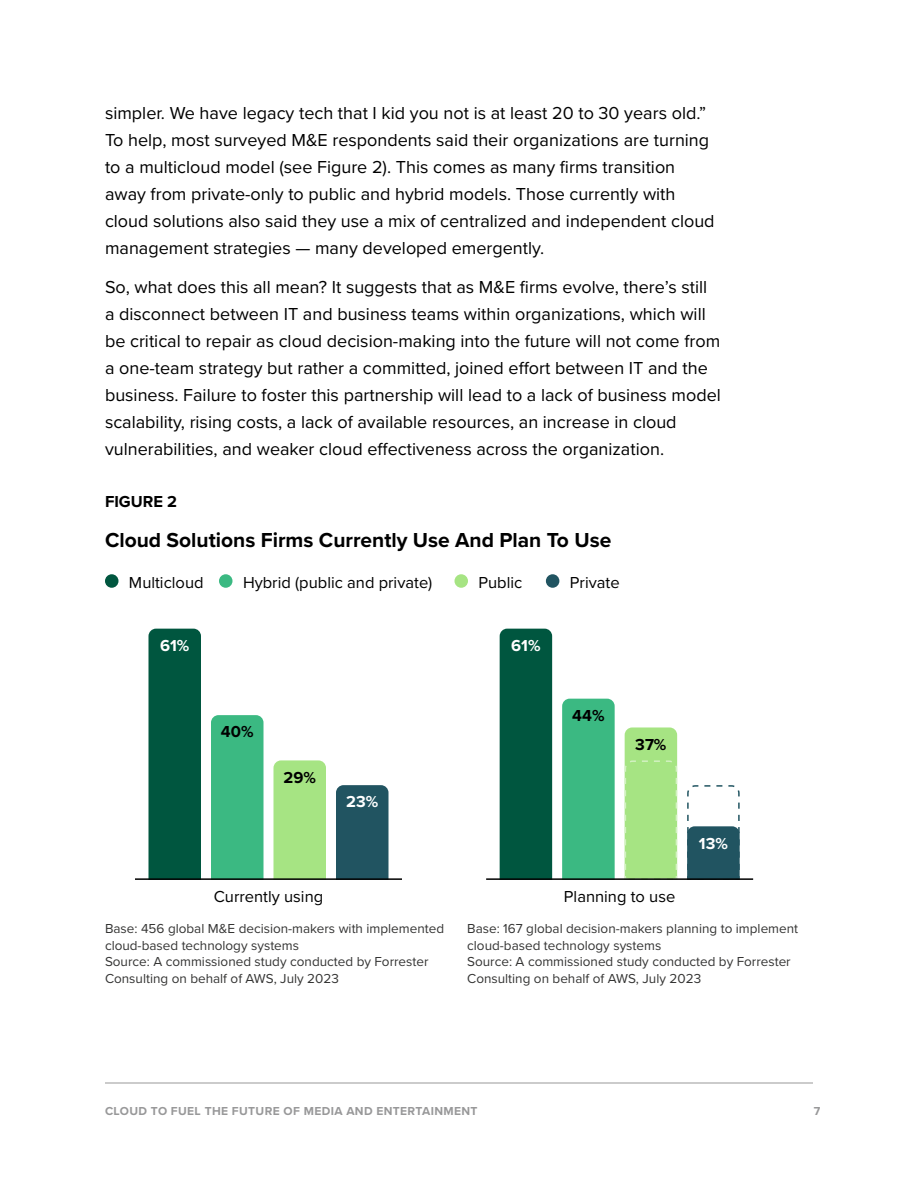
<style>
.page{position:relative;width:918px;height:1188px;background:#fff}
.page>*{position:absolute;margin:0;border:0;box-sizing:border-box;transform-origin:0 0}
.t1{font:700 21px "Proxima Nova";color:#000}
.t2{font:18px/27px "Proxima Nova";color:#000}
.t3{font:16.5px "Proxima Nova";color:#000}
.t4{font:700 16.5px "Proxima Nova";color:#000}
.t5{font:700 16.5px "Proxima Nova";color:#fff}
.t6{font:13.5px/16.5px "Proxima Nova";color:#343433}
.t7{font:700 12px "Proxima Nova";letter-spacing:.03em;color:#989899}
</style>
<div class="page">
<div style="left:148px;top:629px;width:53px;height:249px;background:#00563f"></div>
<div style="left:500px;top:629px;width:52px;height:249px;background:#00563f"></div>
<div style="left:211px;top:715px;width:53px;height:163px;background:#3bb982"></div>
<div style="left:562px;top:699px;width:53px;height:179px;background:#3bb982"></div>
<div style="left:273px;top:760px;width:53px;height:118px;background:#a6e483"></div>
<div style="left:336px;top:785px;width:52px;height:93px;background:#215461"></div>
<svg style="left:624px;top:727px;width:54px;height:151px"></svg>
<svg style="left:687px;top:785px;width:53px;height:93px"></svg>
<div style="left:105px;top:574px;width:13px;height:14px;background:#00563f;border-radius:50%"></div>
<div style="left:219px;top:574px;width:13px;height:14px;background:#3bb982;border-radius:50%"></div>
<div style="left:454px;top:574px;width:14px;height:14px;background:#a6e483;border-radius:50%"></div>
<div style="left:546px;top:574px;width:13px;height:14px;background:#215461;border-radius:50%"></div>
<hr style="left:135px;top:878px;width:267px;height:2px;background:#000">
<hr style="left:486px;top:878px;width:267px;height:2px;background:#000">
<hr style="left:105px;top:1083px;width:708px;height:1px;background:#989899">
<p class="t2" style="left:105px;top:99px;width:611px">simpler. We have legacy tech that I kid you not is at least 20 to 30 years old.” To help, most surveyed M&amp;E respondents said their organizations are turning to a multicloud model (see Figure 2). This comes as many firms transition away from private-only to public and hybrid models. Those currently with cloud solutions also said they use a mix of centralized and independent cloud management strategies — many developed emergently.</p>
<p class="t2" style="left:105px;top:273px;width:617px">So, what does this all mean? It suggests that as M&amp;E firms evolve, there’s still a disconnect between IT and business teams within organizations, which will be critical to repair as cloud decision-making into the future will not come from a one-team strategy but rather a committed, joined effort between IT and the business. Failure to foster this partnership will lead to a lack of business model scalability, rising costs, a lack of available resources, an increase in cloud vulnerabilities, and weaker cloud effectiveness across the organization.</p>
<p class="t4" style="left:105px;top:489px;width:74px">FIGURE 2</p>
<p class="t1" style="left:105px;top:525px;width:508px">Cloud Solutions Firms Currently Use And Plan To Use</p>
<p class="t3" style="left:129px;top:570px;width:76px">Multicloud</p>
<p class="t3" style="left:243px;top:570px;width:191px">Hybrid (public and private)</p>
<p class="t3" style="left:478px;top:570px;width:45px">Public</p>
<p class="t3" style="left:570px;top:570px;width:51px">Private</p>
<p class="t5" style="left:160px;top:633px;width:31px">61%</p>
<p class="t4" style="left:221px;top:720px;width:34px">40%</p>
<p class="t4" style="left:284px;top:765px;width:34px">29%</p>
<p class="t5" style="left:346px;top:790px;width:34px">23%</p>
<p class="t5" style="left:511px;top:633px;width:31px">61%</p>
<p class="t4" style="left:572px;top:703px;width:34px">44%</p>
<p class="t4" style="left:635px;top:732px;width:33px">37%</p>
<p class="t3" style="left:214px;top:885px;width:111px">Currently using</p>
<p class="t3" style="left:564px;top:885px;width:113px">Planning to use</p>
<p class="t5" style="left:699px;top:831px;width:30px">13%</p>
<p class="t6" style="left:105px;top:920px;width:341px">Base: 456 global M&amp;E decision-makers with implemented cloud-based technology systems<br>Source: A commissioned study conducted by Forrester Consulting on behalf of AWS, July 2023</p>
<p class="t6" style="left:467px;top:920px;width:332px">Base: 167 global decision-makers planning to implement cloud-based technology systems<br>Source: A commissioned study conducted by Forrester Consulting on behalf of AWS, July 2023</p>
<p class="t7" style="left:105px;top:1102px;width:374px">CLOUD TO FUEL THE FUTURE OF MEDIA AND ENTERTAINMENT</p>
<p class="t7" style="left:814px;top:1102px;width:8px">7</p>
</div>
